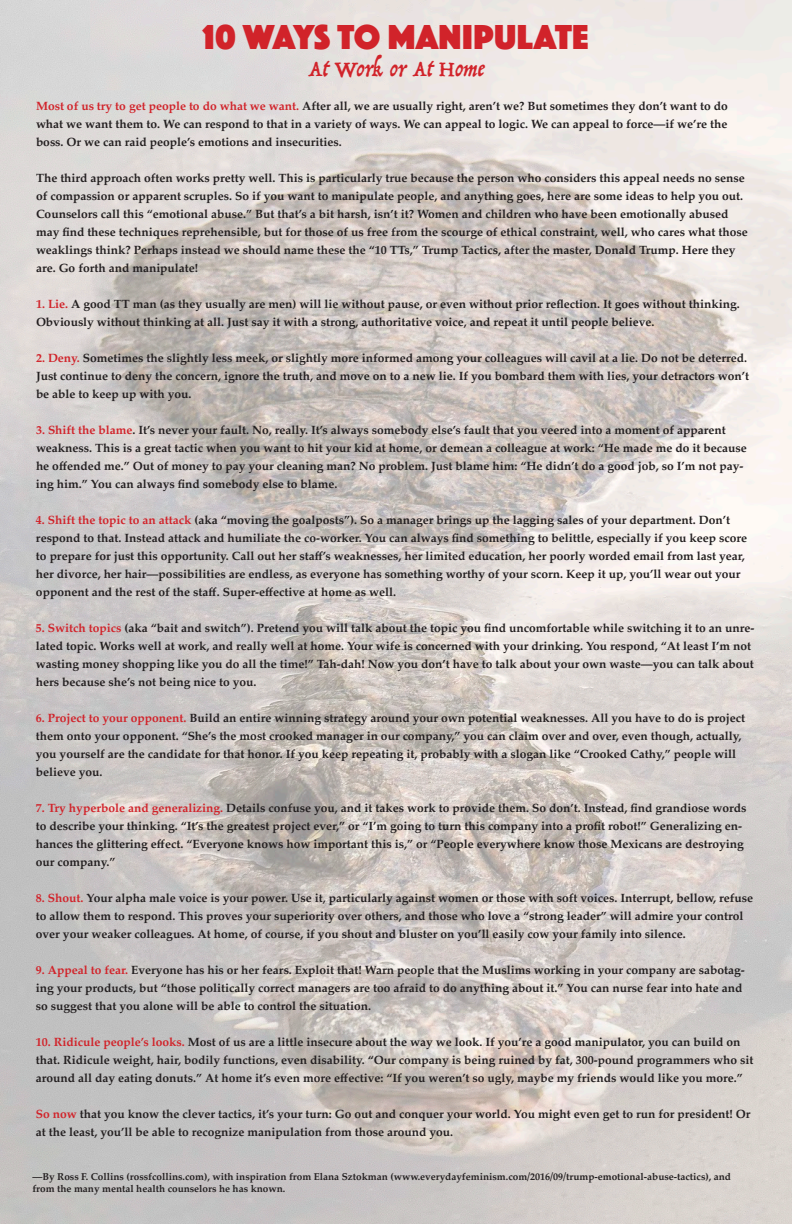
<style>
.page{position:relative;width:792px;height:1224px;background:#fff}
.page>*{position:absolute;margin:0;border:0;box-sizing:border-box;transform-origin:0 0}
.t1{font:36px "Phosphate Solid";letter-spacing:.005em;color:#d1232a}
.t2{font:24px "Trattatello";letter-spacing:-.01em;color:#d1232a}
.t3{font:700 12px/18px "Palatino";color:#231f20}
.t4{font:700 10px/12px "Palatino";color:#231f20}
.s1{color:#d1232a}
</style>
<div class="page">
<img style="left:0;top:0;width:792px;height:1224px">
<p class="t1" style="left:203px;top:12px;width:387px">10 WAYS TO MANIPULATE</p>
<p class="t2" style="left:308px;top:54px;width:178px">At Work or At Home</p>
<p class="t3" style="left:36px;top:97px;width:693px;text-align:justify"><span class="s1">Most of us try to get people to do what we want.</span> After all, we are usually right, aren’t we? But sometimes they don’t want to do what we want them to. We can respond to that in a variety of ways. We can appeal to logic. We can appeal to force—if we’re the boss. Or we can raid people’s emotions and insecurities.</p>
<p class="t3" style="left:36px;top:169px;width:713px">The third approach often works pretty well. This is particularly true because the person who considers this appeal needs no sense of compassion or apparent scruples. So if you want to manipulate people, and anything goes, here are some ideas to help you out.<br>Counselors call this “emotional abuse.” But that’s a bit harsh, isn’t it? Women and children who have been emotionally abused may find these techniques reprehensible, but for those of us free from the scourge of ethical constraint, well, who cares what those weaklings think? Perhaps instead we should name these the “10 TTs,” Trump Tactics, after the master, Donald Trump. Here they are. Go forth and manipulate!</p>
<p class="t3" style="left:36px;top:295px;width:705px"><span class="s1">1. Lie.</span> A good TT man (as they usually are men) will lie without pause, or even without prior reflection. It goes without thinking.<br>Obviously without thinking at all. Just say it with a strong, authoritative voice, and repeat it until people believe.</p>
<p class="t3" style="left:36px;top:349px;width:715px"><span class="s1">2. Deny.</span> Sometimes the slightly less meek, or slightly more informed among your colleagues will cavil at a lie. Do not be deterred.<br>Just continue to deny the concern, ignore the truth, and move on to a new lie. If you bombard them with lies, your detractors won’t be able to keep up with you.</p>
<p class="t3" style="left:36px;top:421px;width:712px"><span class="s1">3. Shift the blame</span>. It’s never your fault. No, really. It’s always somebody else’s fault that you veered into a moment of apparent weakness. This is a great tactic when you want to hit your kid at home, or demean a colleague at work: “He made me do it because he offended me.” Out of money to pay your cleaning man? No problem. Just blame him: “He didn’t do a good job, so I’m not pay&shy;ing him.” You can always find somebody else to blame.</p>
<p class="t3" style="left:36px;top:511px;width:713px"><span class="s1">4. Shift the topic to an attack</span> (aka “moving the goalposts”). So a manager brings up the lagging sales of your department. Don’t respond to that. Instead attack and humiliate the co-worker. You can always find something to belittle, especially if you keep score to prepare for just this opportunity. Call out her staff’s weaknesses, her limited education, her poorly worded email from last year, her divorce, her hair—possibilities are endless, as everyone has something worthy of your scorn. Keep it up, you’ll wear out your opponent and the rest of the staff. Super-effective at home as well.</p>
<p class="t3" style="left:36px;top:619px;width:720px"><span class="s1">5. Switch topics</span> (aka “bait and switch”). Pretend you will talk about the topic you find uncomfortable while switching it to an unre&shy;lated topic. Works well at work, and really well at home. Your wife is concerned with your drinking. You respond, “At least I’m not wasting money shopping like you do all the time!” Tah-dah! Now you don’t have to talk about your own waste—you can talk about hers because she’s not being nice to you.</p>
<p class="t3" style="left:36px;top:709px;width:711px"><span class="s1">6. Project to your opponent.</span> Build an entire winning strategy around your own potential weaknesses. All you have to do is project them onto your opponent. “She’s the most crooked manager in our company,” you can claim over and over, even though, actually, you yourself are the candidate for that honor. If you keep repeating it, probably with a slogan like “Crooked Cathy,” people will believe you.</p>
<p class="t3" style="left:36px;top:799px;width:712px"><span class="s1">7. Try hyperbole and generalizing.</span> Details confuse you, and it takes work to provide them. So don’t. Instead, find grandiose words to describe your thinking. “It’s the greatest project ever,” or “I’m going to turn this company into a profit robot!” Generalizing en&shy;hances the glittering effect. “Everyone knows how important this is,” or “People everywhere know those Mexicans are destroying our company.”</p>
<p class="t3" style="left:36px;top:889px;width:719px"><span class="s1">8. Shout.</span> Your alpha male voice is your power. Use it, particularly against women or those with soft voices. Interrupt, bellow, refuse to allow them to respond. This proves your superiority over others, and those who love a “strong leader” will admire your control over your weaker colleagues. At home, of course, if you shout and bluster on you’ll easily cow your family into silence.</p>
<p class="t3" style="left:36px;top:961px;width:710px"><span class="s1">9. Appeal to fear.</span> Everyone has his or her fears. Exploit that! Warn people that the Muslims working in your company are sabotag&shy;ing your products, but “those politically correct managers are too afraid to do anything about it.” You can nurse fear into hate and so suggest that you alone will be able to control the situation.</p>
<p class="t3" style="left:36px;top:1033px;width:719px"><span class="s1">10. Ridicule people’s looks.</span> Most of us are a little insecure about the way we look. If you’re a good manipulator, you can build on that. Ridicule weight, hair, bodily functions, even disability. “Our company is being ruined by fat, 300-pound programmers who sit around all day eating donuts.” At home it’s even more effective: “If you weren’t so ugly, maybe my friends would like you more.”</p>
<p class="t3" style="left:36px;top:1105px;width:716px"><span class="s1">So now</span> that you know the clever tactics, it’s your turn: Go out and conquer your world. You might even get to run for president! Or at the least, you’ll be able to recognize manipulation from those around you.</p>
<p class="t4" style="left:32px;top:1170px;width:700px">—By Ross F. Collins (rossfcollins.com), with inspiration from Elana Sztokman (www.everydayfeminism.com/2016/09/trump-emotional-abuse-tactics), and from the many mental health counselors he has known.</p>
</div>
